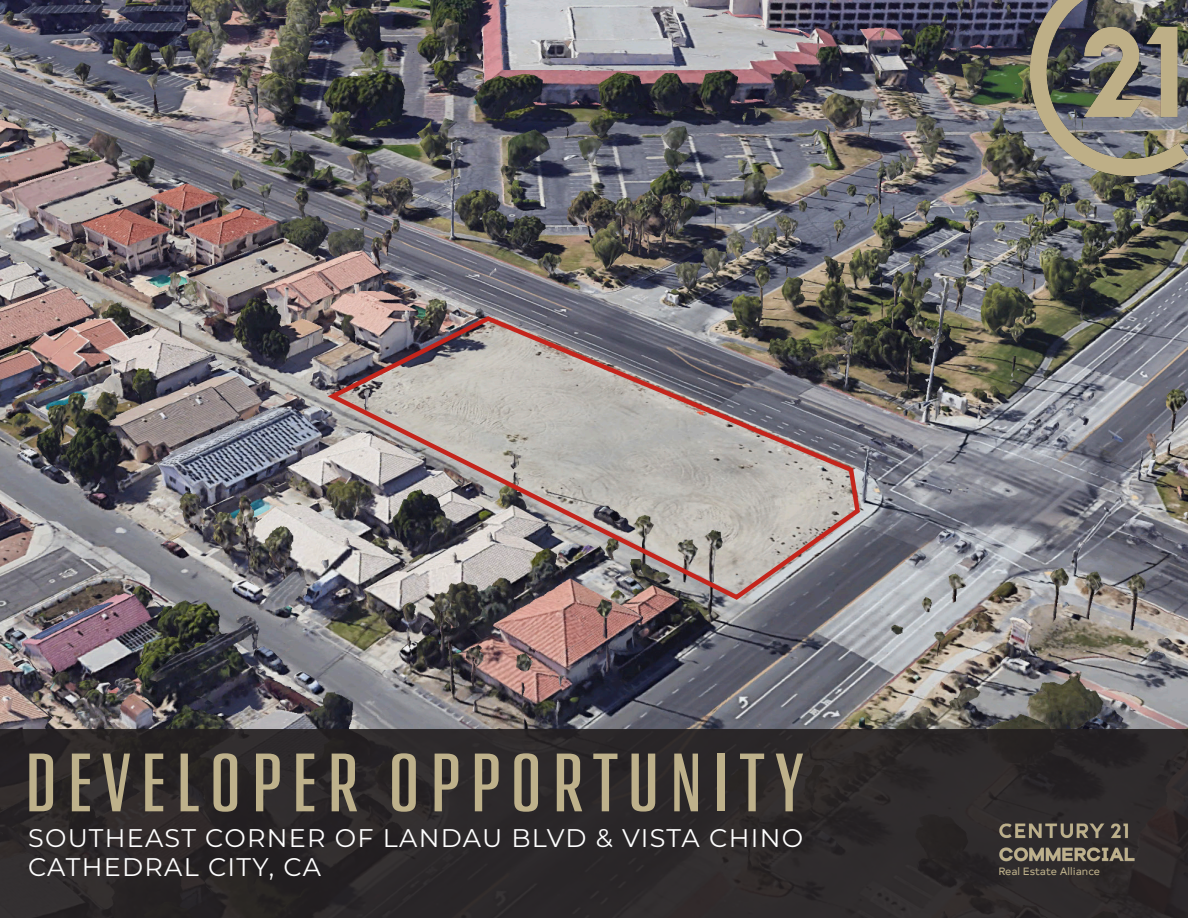
<style>
.page{position:relative;width:1188px;height:918px;background:#fff}
.page>*{position:absolute;margin:0;border:0;box-sizing:border-box;transform-origin:0 0}
.t1{font:condensed 82.5px "Address Sans Pro";letter-spacing:.1em;color:#beb18b}
.t2{font:25.5px "Montserrat";letter-spacing:.05em;color:#fff}
.t3{font:10.5px "Typold";color:#beb18b}
</style>
<div class="page">
<img style="left:0;top:0;width:1188px;height:729px">
<img style="left:323px;top:313px;width:539px;height:289px">
<div style="left:0;top:729px;width:1188px;height:189px;background:#2b2829"></div>
<img style="left:999px;top:823px;width:135px;height:39px">
<img style="left:1030px;top:0;width:158px;height:176px">
<p class="t1" style="left:24px;top:738px;width:782px">DEVELOPER OPPORTUNITY</p>
<p class="t2" style="left:28px;top:820px;width:776px">SOUTHEAST CORNER OF LANDAU BLVD &amp; VISTA CHINO</p>
<p class="t2" style="left:28px;top:849px;width:294px">CATHEDRAL CITY, CA</p>
<p class="t3" style="left:998px;top:863px;width:103px">Real Estate Alliance</p>
</div>
